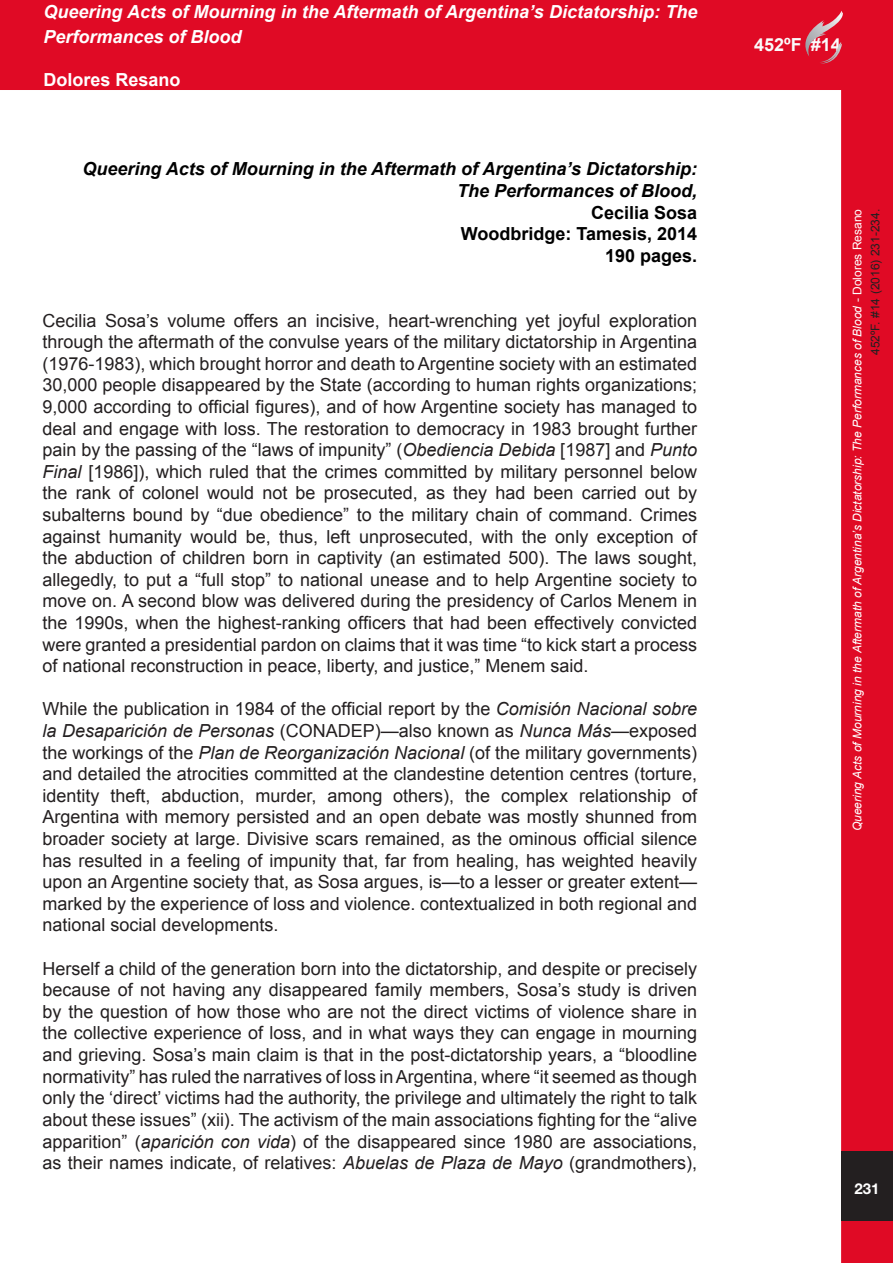
<style>
.page{position:relative;width:893px;height:1263px;background:#fff}
.page>*{position:absolute;margin:0;border:0;box-sizing:border-box;transform-origin:0 0}
.t1{font:18px/21.6px "Arial";color:#231f20;text-align:justify}
.t2{font:italic 700 18px "Arial";color:#000}
.Normal__Web{font:italic 700 18px/25.2px "Arial";color:#fff}
.t3{font:700 18px "Arial";color:#000}
.Normal__Web-2{font:700 18px "Arial";color:#fff}
.Estilo_de_párrafo_1{font:700 18px "Arial";color:#fafafa}
.t4{font:700 15px "Helvetica Neue";color:#fff}
.t5{font:italic 12px "Arial";color:#fff}
.t6{font:12px "Arial";color:#231f20}
.s1{color:#202020}
.s2{font-style:italic}
.s3{font-style:normal}
</style>
<div class="page">
<div style="left:843px;top:2px;width:48px;height:1259px;background:#e00a25"></div>
<div style="left:841px;top:0;width:52px;height:1263px;border:3px solid #e00a25"></div>
<div style="left:841px;top:1151px;width:52px;height:70px;background:#231f20"></div>
<div style="left:0;top:0;width:893px;height:90px;background:#e00a25"></div>
<svg style="left:796px;top:11px;width:49px;height:53px;background:#db273e"></svg>
<p class="Normal__Web" style="left:44px;top:-1px;width:655px">Queering Acts of Mourning in the Aftermath of Argentina’s Dictatorship: The<br>Performances of Blood</p>
<p class="Normal__Web-2" style="left:44px;top:68px;width:139px">Dolores Resano</p>
<p class="t2" style="left:82px;top:157px;width:616px">Queering Acts of Mourning in the Aftermath of Argentina’s Dictatorship:</p>
<p class="t2" style="left:457px;top:179px;width:242px">The Performances of Blood,</p>
<p class="t3" style="left:591px;top:200px;width:108px">Cecilia Sosa</p>
<p class="t3" style="left:461px;top:222px;width:238px">Woodbridge: Tamesis, 2014</p>
<p class="t3" style="left:605px;top:243px;width:94px">190 pages.</p>
<p class="t1" style="left:43px;top:310px;width:656px">Cecilia Sosa’s volume offers an incisive, heart-wrenching yet joyful exploration through the aftermath of the convulse years of the military dictatorship in Argentina (1976-1983), which brought horror and death to Argentine society with an estimated 30,000 people disappeared by the State (according to human rights organizations; 9,000 according to official figures), and of how Argentine society has managed to deal and engage with loss. The restoration to democracy in 1983 brought further pain by the passing of the <span class="s1">“</span>laws of impunity” (<span class="s2">Obediencia Debida</span> [1987] and <span class="s2">Punto Final</span> [1986]), which ruled that the crimes committed by military personnel below the rank of colonel would not be prosecuted, as they had been carried out by subalterns bound by <span class="s1">“</span>due obedience” to the military chain of command. Crimes against humanity would be, thus, left unprosecuted, with the only exception of the abduction of children born in captivity (an estimated 500). The laws sought, allegedly, to put a “full stop” to national unease and to help Argentine society to move on. A second blow was delivered during the presidency of Carlos Menem in the 1990s, when the highest-ranking officers that had been effectively convicted were granted a presidential pardon on claims that it was time <span class="s1">“t</span>o kick start a process of national reconstruction in peace, liberty, and justice,” Menem said.</p>
<p class="t1" style="left:43px;top:698px;width:656px">While the publication in 1984 of the official report by the <span class="s2">Comisión Nacional sobre la Desaparición de Personas</span> (CONADEP)—also known as <span class="s2">Nunca Más</span>—exposed the workings of the <span class="s2">Plan de Reorganización Nacional</span> (of the military governments) and detailed the atrocities committed at the clandestine detention centres (torture, identity theft, abduction, murder, among others), the complex relationship of Argentina with memory persisted and an open debate was mostly shunned from broader society at large. Divisive scars remained, as the ominous official silence has resulted in a feeling of impunity that, far from healing, has weighted heavily upon an Argentine society that, as Sosa argues, is—to a lesser or greater extent— marked by the experience of loss and violence. contextualized in both regional and national social developments.</p>
<p class="t1" style="left:43px;top:958px;width:656px">Herself a child of the generation born into the dictatorship, and despite or precisely because of not having any disappeared family members, Sosa’s study is driven by the question of how those who are not the direct victims of violence share in the collective experience of loss, and in what ways they can engage in mourning and grieving. Sosa’s main claim is that in the post-dictatorship years, a <span class="s1">“</span>bloodline normativity” has ruled the narratives of loss in Argentina, where <span class="s1">“</span>it seemed as though only the ‘direct’ victims had the authority, the privilege and ultimately the right to talk about these issues” (xii). The activism of the main associations fighting for the <span class="s1">“</span>alive apparition” (<span class="s2">aparición con vida</span>) of the disappeared since 1980 are associations, as their names indicate, of relatives: <span class="s2">Abuelas de Plaza de Mayo</span> (grandmothers),</p>
<p class="Estilo_de_párrafo_1" style="left:754px;top:33px;width:88px">452ºF #14</p>
<p class="t5" style="left:850px;top:831px;width:624px;rotate:-90deg">Queering Acts of Mourning in the Aftermath of Argentina’s Dictatorship: The Performances of Blood <span class="s3">- Dolores Resano</span></p>
<p class="t6" style="left:868px;top:355px;width:147px;rotate:-90deg">452ºF. #14 (2016) 231-234.</p>
<p class="t4" style="left:854px;top:1179px;width:27px">231</p>
</div>
